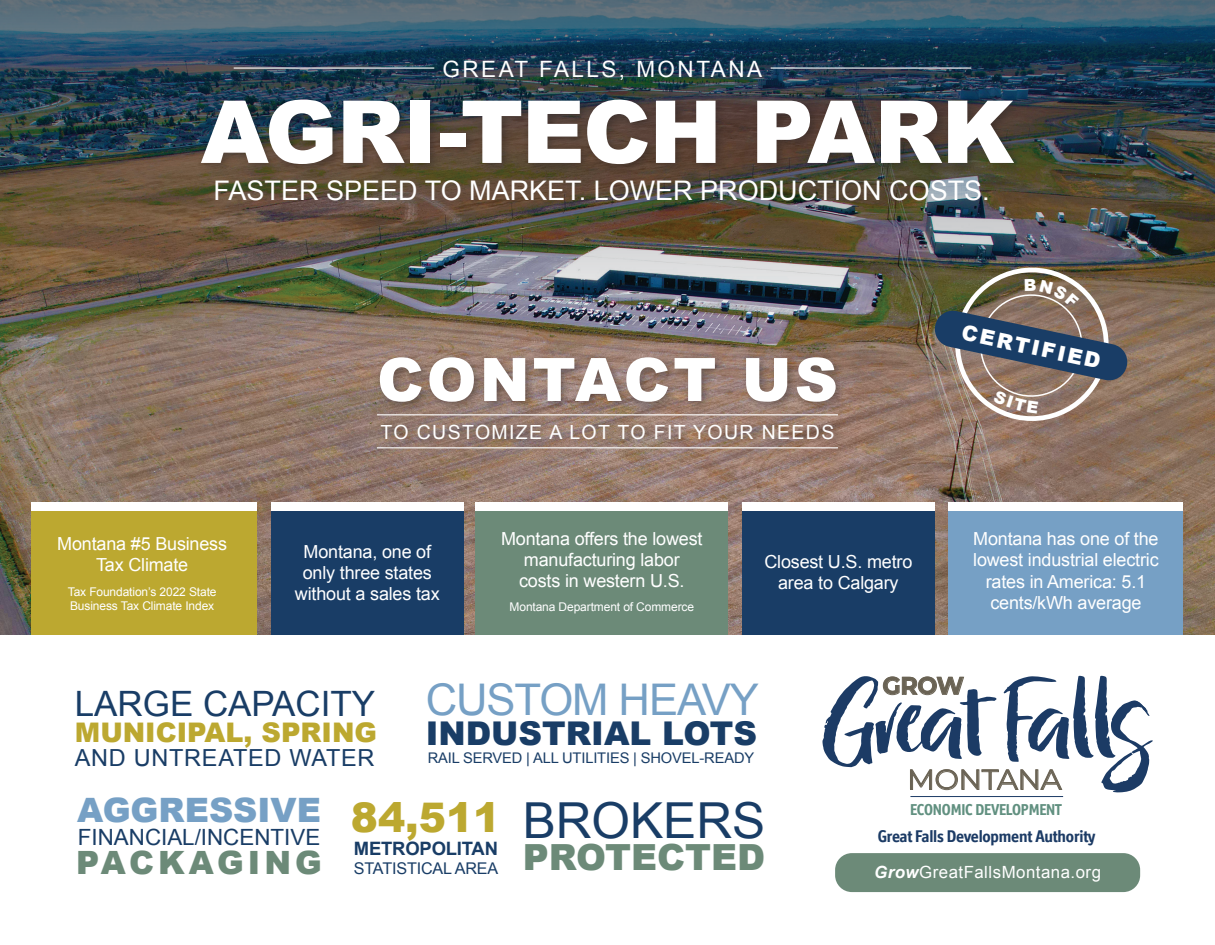
<style>
.page{position:relative;width:1215px;height:945px;background:#fff}
.page>*{position:absolute;margin:0;border:0;box-sizing:border-box;transform-origin:0 0}
.t1{font:900 87px "Arial";letter-spacing:-.015em;color:#fff}
.t2{font:900 60px "Arial";letter-spacing:.05em;color:#fff}
.t3{font:49.65px "Arial";color:#193d66}
.t4{font:43.65px "Arial";letter-spacing:-.025em;color:#76a0c5}
.t5{font:900 40.8px "Arial";color:#bca830}
.t6{font:900 36px "Arial";color:#6c8a78}
.t7{font:34.95px "Arial";color:#193d66}
.t8{font:900 33.6px "Arial";color:#76a0c5}
.t9{font:900 32.7px "Arial";color:#193d66}
.t10{font:28.05px "Montserrat";letter-spacing:-.015em;color:#6a6354;scale:1.04 1}
.t11{font:27px "Arial";color:#fff}
.t12{font:900 27px "Arial";color:#bca830}
.t13{font:700 24.45px "Montserrat";color:#6a6354}
.t14{font:23.55px "Arial";letter-spacing:.03em;color:#193d66}
.t15{font:22.5px "Arial";letter-spacing:.11em;color:#fff}
.t16{font:22.35px "Arial";color:#193d66}
.t17{font:900 21px "Arial";color:#fff}
.t18{font:19.5px "Arial";letter-spacing:.07em;color:#fff}
.t19{font:700 18.45px "Arial";letter-spacing:-.01em;color:#193d66}
.t20{font:18px/21px "Arial";letter-spacing:-.01em;color:#fff;text-align:center}
.t21{font:700 17.1px "Officina Display ITC Std";letter-spacing:-.015em;color:#1c3b65}
.t22{font:16.8px "Arial";letter-spacing:.03em;color:#fff}
.t23{font:16.2px "Arial";letter-spacing:-.01em;color:#193d66}
.t24{font:700 15.9px "Officina Display ITC Std";letter-spacing:-.015em;color:#619080}
.t25{font:14.7px "Arial";letter-spacing:-.01em;color:#193d66}
.t26{font:12px/13.5px "Arial";letter-spacing:-.01em;color:#fff}
.s1{font-weight:900;font-size:32.1px;color:#6c8a78}
.s2{font-weight:700;font-style:italic}
</style>
<div class="page">
<img style="left:0;top:383px;width:1215px;height:252px">
<img style="left:0;top:0;width:1215px;height:383px">
<div style="left:31px;top:503px;width:225px;height:149px;background:#bca830"></div>
<div style="left:271px;top:503px;width:193px;height:149px;background:#193d66"></div>
<div style="left:476px;top:503px;width:252px;height:149px;background:#6c8a78"></div>
<div style="left:949px;top:503px;width:234px;height:149px;background:#76a0c5"></div>
<div style="left:197px;top:95px;width:827px;height:80px;background:#231f20;opacity:.4"></div>
<div style="left:375px;top:353px;width:472px;height:97px;background:#231f20;opacity:.4"></div>
<div style="left:31px;top:503px;width:225px;height:8px;background:#fff"></div>
<div style="left:271px;top:503px;width:193px;height:8px;background:#fff"></div>
<div style="left:476px;top:503px;width:252px;height:8px;background:#fff"></div>
<div style="left:949px;top:503px;width:234px;height:8px;background:#fff"></div>
<hr style="left:377px;top:447px;width:461px;height:1px;background:#fff">
<hr style="left:377px;top:414px;width:461px;height:1px;background:#fff">
<div style="left:742px;top:503px;width:193px;height:149px;background:#193d66"></div>
<div style="left:742px;top:503px;width:193px;height:8px;background:#fff"></div>
<div style="left:0;top:635px;width:1215px;height:310px;background:#fff"></div>
<div style="left:835px;top:853px;width:305px;height:39px;background:#6c8a78;border-radius:17px"></div>
<svg style="left:1004px;top:676px;width:149px;height:116px"></svg>
<svg style="left:823px;top:676px;width:173px;height:91px"></svg>
<hr style="left:910px;top:796px;width:153px;height:1px;background:#1c3b65">
<hr style="left:234px;top:68px;width:200px;height:1px;background:#fff">
<hr style="left:771px;top:68px;width:200px;height:1px;background:#fff">
<img style="left:933px;top:257px;width:196px;height:169px">
<p class="t15" style="left:443px;top:54px;width:321px">GREAT FALLS, MONTANA</p>
<h1 class="t1" style="left:201px;top:69px;width:815px">AGRI-TECH PARK</h1>
<h3 class="t11" style="left:214px;top:173px;width:778px">FASTER SPEED TO MARKET. LOWER PRODUCTION COSTS.</h3>
<p class="t20" style="left:57px;top:533px;width:171px">Montana #5 Business<br>Tax Climate</p>
<p class="t26" style="left:68px;top:585px;width:150px">Tax Foundation’s 2022 State<br>Business Tax Climate Index</p>
<h2 class="t2" style="left:377px;top:336px;width:462px">CONTACT US</h2>
<p class="t18" style="left:381px;top:419px;width:455px">TO CUSTOMIZE A LOT TO FIT YOUR NEEDS</p>
<p class="t20" style="left:295px;top:541px;width:146px">Montana, one of only three states without a sales tax</p>
<p class="t20" style="left:501px;top:528px;width:203px">Montana offers the lowest manufacturing labor costs in western U.S.</p>
<p class="t26" style="left:510px;top:600px;width:186px">Montana Department of Commerce</p>
<p class="t20" style="left:764px;top:551px;width:149px">Closest U.S. metro area to Calgary</p>
<p class="t17" style="left:965px;top:317px;width:143px;rotate:12deg">CERTIFIED</p>
<p class="t20" style="left:973px;top:528px;width:187px;line-height:21.6px">Montana has one of the lowest industrial electric rates in America: 5.1 cents/kWh average</p>
<h3 class="t7" style="left:75px;top:681px;width:302px">LARGE CAPACITY</h3>
<h3 class="t12" style="left:75px;top:713px;width:304px">MUNICIPAL, SPRING</h3>
<h3 class="t14" style="left:75px;top:743px;width:301px">AND UNTREATED WATER</h3>
<h3 class="t4" style="left:426px;top:671px;width:335px">CUSTOM HEAVY</h3>
<p class="t25" style="left:428px;top:748px;width:328px">RAIL SERVED | ALL UTILITIES | SHOVEL-READY</p>
<h3 class="t9" style="left:426px;top:709px;width:333px">INDUSTRIAL LOTS</h3>
<h3 class="t8" style="left:77px;top:786px;width:245px">AGGRESSIVE</h3>
<p class="t16" style="left:78px;top:822px;width:244px">FINANCIAL/INCENTIVE</p>
<h3 class="t5" style="left:351px;top:787px;width:151px">84,511</h3>
<p class="t19" style="left:354px;top:836px;width:146px">METROPOLITAN</p>
<p class="t23" style="left:76px;top:858px;width:424px"><span class="s1">PACKAGING</span> STATISTICAL AREA</p>
<h3 class="t3" style="left:523px;top:788px;width:244px">BROKERS</h3>
<h3 class="t6" style="left:523px;top:831px;width:244px">PROTECTED</h3>
<h3 class="t13" style="left:882px;top:668px;width:83px">GROW</h3>
<h3 class="t10" style="left:907px;top:760px;width:150px">MONTANA</h3>
<p class="t24" style="left:910px;top:800px;width:153px">ECONOMIC DEVELOPMENT</p>
<p class="t21" style="left:878px;top:826px;width:219px">Great Falls Development Authority</p>
<p class="t22" style="left:874px;top:861px;width:228px"><span class="s2">Grow</span>GreatFallsMontana.org</p>
</div>
